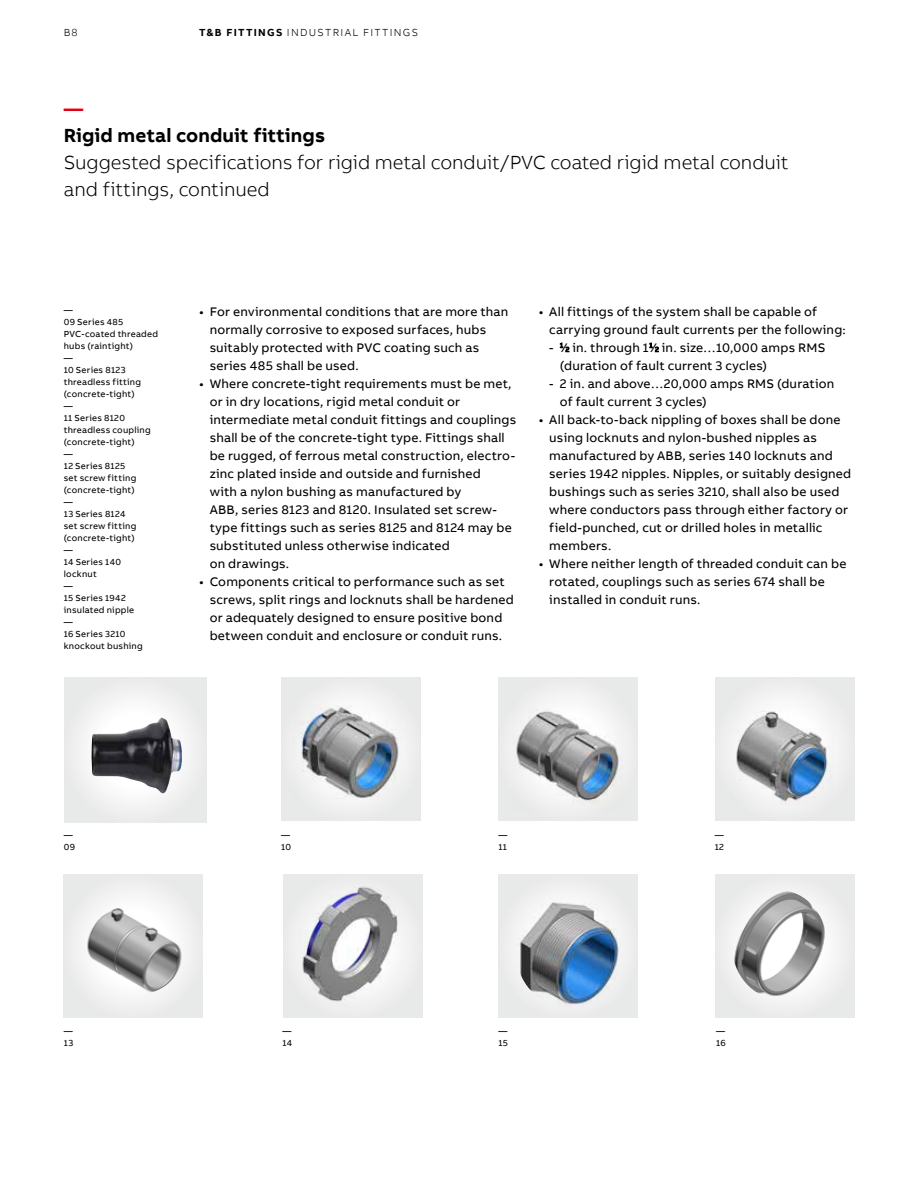
<style>
.page{position:relative;width:918px;height:1188px;background:#fff}
.page>*{position:absolute;margin:0;border:0;box-sizing:border-box;transform-origin:0 0}
.t1{font:300 19.5px/27px "AB Bvoice";letter-spacing:-.005em;color:#000}
.t2{font:700 19.5px "AB Bvoice";letter-spacing:.005em;color:#000}
.t3{font:700 19.5px "AB Bvoice";color:#e30015}
.t4{font:12.75px/18px "AB Bvoice";letter-spacing:.015em;color:#000}
.t5{font:300 10.5px "AB Bvoice";letter-spacing:.12em;color:#000}
.t6{font:9px/12px "AB Bvoice";letter-spacing:.025em;color:#000}
.s1{font-weight:700}
.s2{font-size:7.05px}
</style>
<div class="page">
<div style="left:282px;top:678px;width:139px;height:142px;background:#ebecec"></div>
<div style="left:498px;top:678px;width:139px;height:142px;background:#ebebeb"></div>
<div style="left:715px;top:678px;width:139px;height:142px;background:#ebecec"></div>
<div style="left:715px;top:875px;width:139px;height:142px;background:#ebecec"></div>
<div style="left:64px;top:875px;width:139px;height:142px;background:#ececec"></div>
<div style="left:283px;top:875px;width:139px;height:142px;background:#eaeaea"></div>
<div style="left:498px;top:875px;width:139px;height:142px;background:#ebebeb"></div>
<img style="left:516px;top:700px;width:103px;height:102px">
<img style="left:736px;top:704px;width:98px;height:98px">
<img style="left:85px;top:906px;width:98px;height:90px">
<img style="left:300px;top:885px;width:105px;height:117px">
<img style="left:516px;top:896px;width:103px;height:108px">
<img style="left:734px;top:891px;width:93px;height:107px">
<img style="left:299px;top:705px;width:103px;height:94px">
<div style="left:65px;top:678px;width:141px;height:145px;background:#edeeee"></div>
<img style="left:91px;top:717px;width:92px;height:76px">
<p class="t5" style="left:64px;top:26px;width:15px">B8</p>
<p class="t5" style="left:199px;top:26px;width:220px"><span class="s1">T&amp;B FITTINGS</span> INDUSTRIAL FITTINGS</p>
<h1 class="t3" style="left:64px;top:96px;width:21px">—</h1>
<h1 class="t2" style="left:64px;top:123px;width:263px">Rigid metal conduit fittings</h1>
<h1 class="t1" style="left:64px;top:149px;width:726px">Suggested specifications for rigid metal conduit/PVC coated rigid metal conduit and fittings, continued</h1>
<p class="t6" style="left:64px;top:304px;width:96px">—<br>09 Series 485<br>PVC-coated threaded hubs (raintight)<br>—<br>10 Series 8123 threadless fitting (concrete-tight)<br>—<br>11 Series 8120 threadless coupling (concrete-tight)<br>—<br>12 Series 8125<br>set screw fitting (concrete-tight)<br>—<br>13 Series 8124<br>set screw fitting (concrete-tight)<br>—<br>14 Series 140<br>locknut<br>—<br>15 Series 1942 insulated nipple<br>—<br>16 Series 3210 knockout bushing</p>
<p class="t4" style="left:210px;top:303px;width:300px;text-indent:-11px">• For environmental conditions that are more than normally corrosive to exposed surfaces, hubs suitably protected with PVC coating such as series 485 shall be used.</p>
<p class="t4" style="left:210px;top:375px;width:308px;text-indent:-11px">• Where concrete-tight requirements must be met, or in dry locations, rigid metal conduit or intermediate metal conduit fittings and couplings shall be of the concrete-tight type. Fittings shall be rugged, of ferrous metal construction, electro&shy;zinc plated inside and outside and furnished<br>with a nylon bushing as manufactured by<br>ABB, series 8123 and 8120. Insulated set screw&shy;type fittings such as series 8125 and 8124 may be substituted unless otherwise indicated<br>on drawings.</p>
<p class="t4" style="left:210px;top:573px;width:306px;text-indent:-11px">• Components critical to performance such as set screws, split rings and locknuts shall be hardened or adequately designed to ensure positive bond between conduit and enclosure or conduit runs.</p>
<p class="t4" style="left:549px;top:303px;width:298px;text-indent:-11px">• All fittings of the system shall be capable of carrying ground fault currents per the following:</p>
<p class="t4" style="left:560px;top:339px;width:267px;text-indent:-11px">- <sup>1</sup>⁄<span class="s2">2</span> in. through 1<sup>1</sup>⁄<span class="s2">2</span> in. size…10,000 amps RMS (duration of fault current 3 cycles)</p>
<p class="t4" style="left:560px;top:375px;width:276px;text-indent:-11px">- 2 in. and above…20,000 amps RMS (duration of fault current 3 cycles)</p>
<p class="t4" style="left:549px;top:411px;width:303px;text-indent:-11px">• All back-to-back nippling of boxes shall be done using locknuts and nylon-bushed nipples as manufactured by ABB, series 140 locknuts and series 1942 nipples. Nipples, or suitably designed bushings such as series 3210, shall also be used where conductors pass through either factory or field-punched, cut or drilled holes in metallic members.</p>
<p class="t4" style="left:549px;top:555px;width:299px;text-indent:-11px">• Where neither length of threaded conduit can be rotated, couplings such as series 674 shall be installed in conduit runs.</p>
<p class="t6" style="left:64px;top:829px;width:13px">—<br>09</p>
<p class="t6" style="left:281px;top:829px;width:11px">—<br>10</p>
<p class="t6" style="left:498px;top:829px;width:10px">—<br>11</p>
<p class="t6" style="left:715px;top:829px;width:11px">—<br>12</p>
<p class="t6" style="left:64px;top:1025px;width:11px">—<br>13</p>
<p class="t6" style="left:283px;top:1025px;width:11px">—<br>14</p>
<p class="t6" style="left:498px;top:1025px;width:11px">—<br>15</p>
<p class="t6" style="left:716px;top:1025px;width:11px">—<br>16</p>
</div>
